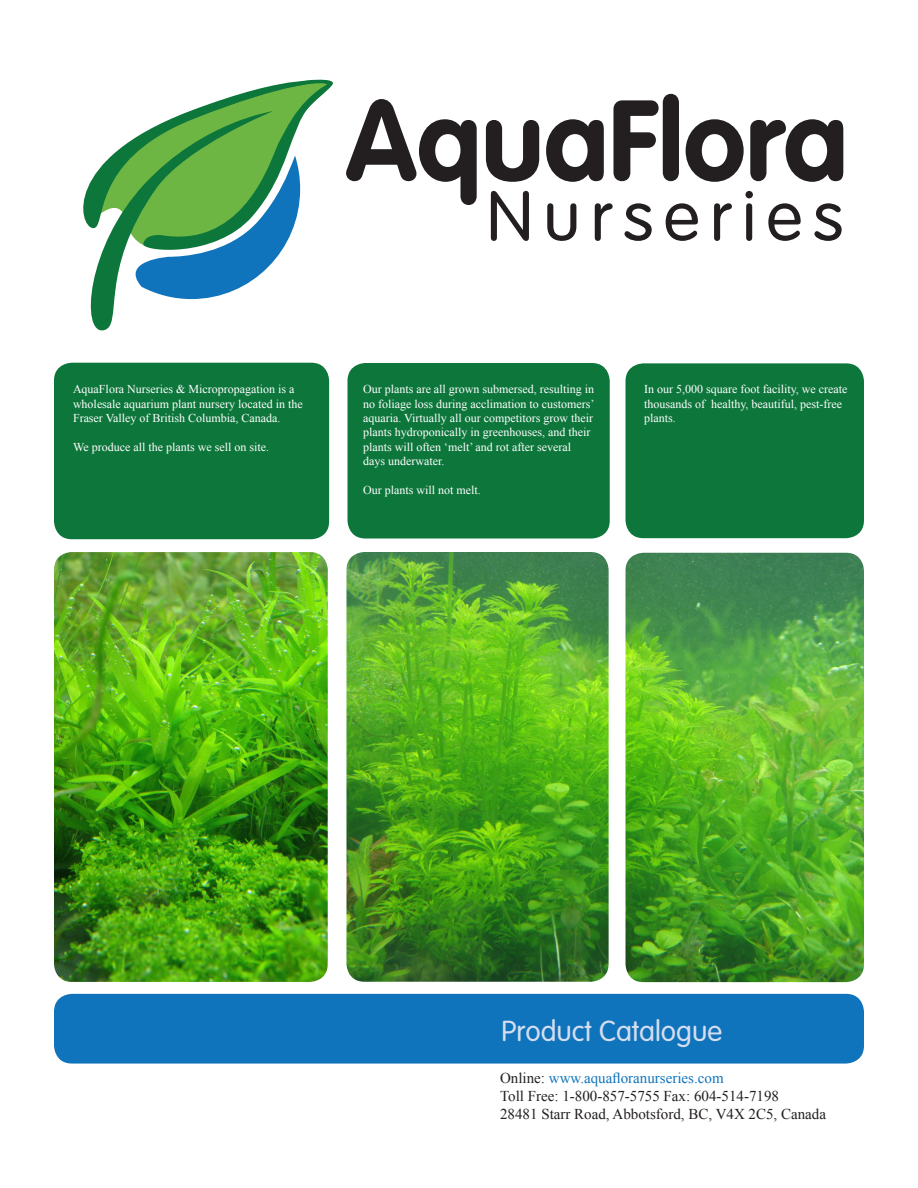
<style>
.page{position:relative;width:918px;height:1188px;background:#fff}
.page>*{position:absolute;margin:0;border:0;box-sizing:border-box;transform-origin:0 0}
.t1{font:700 112.5px "VAG Rounded Std";color:#231f20}
.t2{font:300 69px "VAG Rounded Std";letter-spacing:.15em;color:#231f20}
.t3{font:300 28.5px "VAG Rounded Std";color:#d5def0}
.t4{font:15px/18px "Times New Roman";color:#231f20}
.t5{font:12px/14.4px "Times New Roman";color:#fff}
.s1{color:#1074bc}
</style>
<div class="page">
<img style="left:54px;top:552px;width:274px;height:430px">
<div style="left:54px;top:994px;width:810px;height:70px;background:#1074bc;border-radius:18px"></div>
<img style="left:626px;top:553px;width:238px;height:429px">
<img style="left:346px;top:552px;width:263px;height:430px">
<svg style="left:83px;top:149px;width:110px;height:182px"></svg>
<svg style="left:119px;top:79px;width:214px;height:220px"></svg>
<div style="left:54px;top:363px;width:275px;height:176px;background:#0d763b;border-radius:18px"></div>
<div style="left:348px;top:363px;width:262px;height:175px;background:#0d763b;border-radius:18px"></div>
<div style="left:626px;top:363px;width:238px;height:175px;background:#0d763b;border-radius:18px"></div>
<p class="t1" style="left:346px;top:75px;width:504px">AquaFlora</p>
<p class="t2" style="left:487px;top:177px;width:358px">Nurseries</p>
<p class="t5" style="left:73px;top:382px;width:231px">AquaFlora Nurseries &amp; Micropropagation is a wholesale aquarium plant nursery located in the<br>Fraser Valley of British Columbia, Canada.</p>
<p class="t5" style="left:73px;top:440px;width:198px">We produce all the plants we sell on site.</p>
<p class="t5" style="left:363px;top:382px;width:233px">Our plants are all grown submersed, resulting in no foliage loss during acclimation to customers’ aquaria. Virtually all our competitors grow their plants hydroponically in greenhouses, and their plants will often ‘melt’ and rot after several days underwater.</p>
<p class="t5" style="left:363px;top:483px;width:119px">Our plants will not melt.</p>
<p class="t5" style="left:644px;top:382px;width:205px">In our 5,000 square foot facility, we create thousands of healthy, beautiful, pest-free plants.</p>
<p class="t3" style="left:502px;top:1015px;width:222px">Product Catalogue</p>
<p class="t4" style="left:500px;top:1069px;width:327px">Online: <span class="s1">www.aquafloranurseries.com<br></span>Toll Free: 1-800-857-5755 Fax: 604-514-7198<br>28481 Starr Road, Abbotsford, BC, V4X 2C5, Canada</p>
</div>
